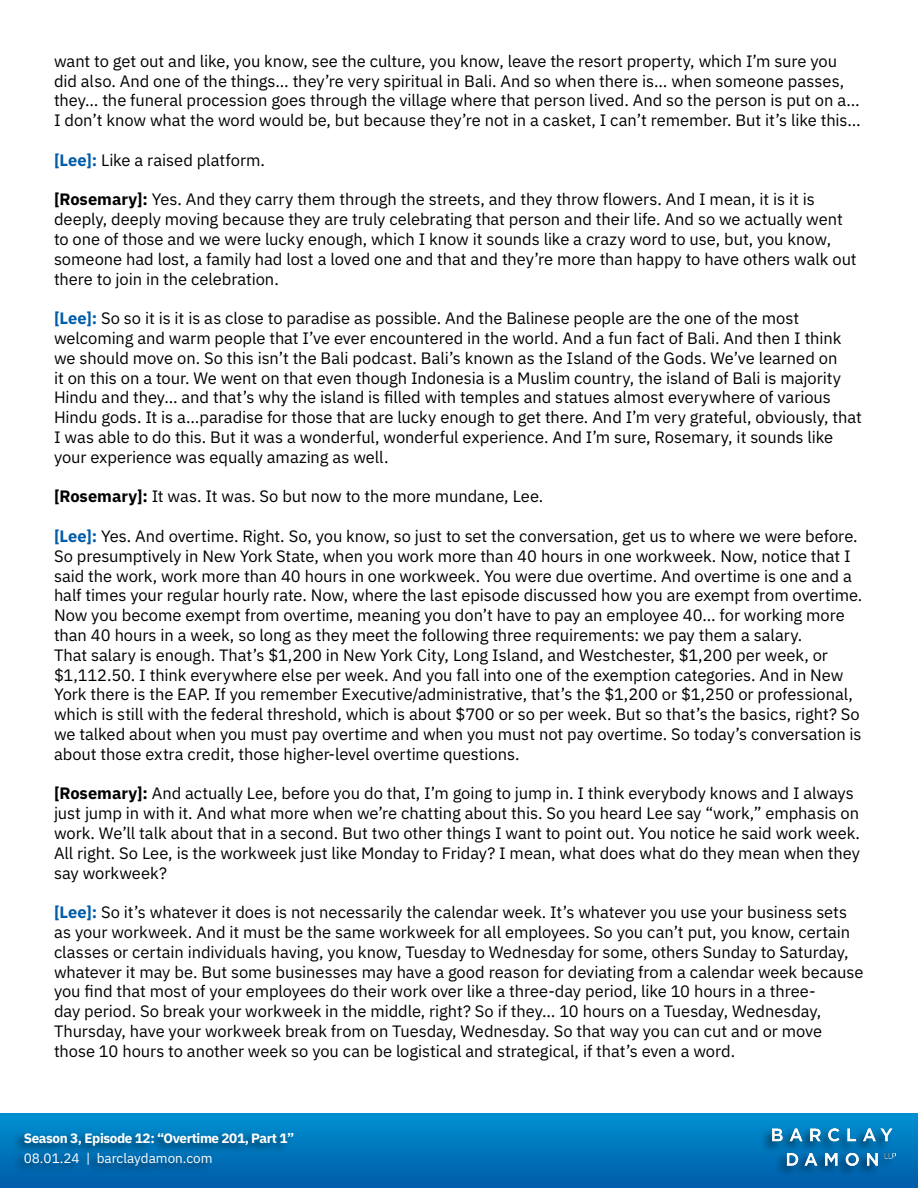
<style>
.page{position:relative;width:918px;height:1188px;background:#fff}
.page>*{position:absolute;margin:0;border:0;box-sizing:border-box;transform-origin:0 0}
.t1{font:16.5px/19.8px "IBM Plex Sans";letter-spacing:-.005em;color:#000}
.t2{font:700 13.5px "IBM Plex Sans";letter-spacing:-.03em;color:#fff}
.t3{font:13.5px "IBM Plex Sans";color:#fff}
.s1{font-weight:700;color:#005daa}
.s2{font-weight:700}
</style>
<div class="page">
<div style="left:0;top:1114px;width:918px;height:74px;background:linear-gradient(to bottom,#0091d1,#005ca9)"></div>
<div style="left:12px;top:1130px;width:284px;height:47px;background:#000;opacity:.55"></div>
<div style="left:760px;top:1127px;width:138px;height:51px;background:#000;opacity:.55"></div>
<img style="left:772px;top:1129px;width:123px;height:37px">
<p class="t1" style="left:54px;top:50px;width:808px">want to get out and like, you know, see the culture, you know, leave the resort property, which I’m sure you did also. And one of the things… they’re very spiritual in Bali. And so when there is… when someone passes, they… the funeral procession goes through the village where that person lived. And so the person is put on a… I don’t know what the word would be, but because they’re not in a casket, I can’t remember. But it’s like this…</p>
<p class="t1" style="left:54px;top:149px;width:212px"><span class="s1">[Lee]:</span> Like a raised platform.</p>
<p class="t1" style="left:54px;top:188px;width:804px"><span class="s2">[Rosemary]:</span> Yes. And they carry them through the streets, and they throw flowers. And I mean, it is it is deeply, deeply moving because they are truly celebrating that person and their life. And so we actually went to one of those and we were lucky enough, which I know it sounds like a crazy word to use, but, you know, someone had lost, a family had lost a loved one and that and they’re more than happy to have others walk out there to join in the celebration.</p>
<p class="t1" style="left:54px;top:307px;width:809px"><span class="s1">[Lee]:</span> So so it is it is as close to paradise as possible. And the Balinese people are the one of the most welcoming and warm people that I’ve ever encountered in the world. And a fun fact of Bali. And then I think we should move on. So this isn’t the Bali podcast. Bali’s known as the Island of the Gods. We’ve learned on<br>it on this on a tour. We went on that even though Indonesia is a Muslim country, the island of Bali is majority Hindu and they… and that’s why the island is filled with temples and statues almost everywhere of various Hindu gods. It is a…paradise for those that are lucky enough to get there. And I’m very grateful, obviously, that I was able to do this. But it was a wonderful, wonderful experience. And I’m sure, Rosemary, it sounds like your experience was equally amazing as well.</p>
<p class="t1" style="left:54px;top:485px;width:491px"><span class="s2">[Rosemary]:</span> It was. It was. So but now to the more mundane, Lee.</p>
<p class="t1" style="left:54px;top:525px;width:810px"><span class="s1">[Lee]:</span> Yes. And overtime. Right. So, you know, so just to set the conversation, get us to where we were before.<br>So presumptively in New York State, when you work more than 40 hours in one workweek. Now, notice that I said the work, work more than 40 hours in one workweek. You were due overtime. And overtime is one and a half times your regular hourly rate. Now, where the last episode discussed how you are exempt from overtime.<br>Now you become exempt from overtime, meaning you don’t have to pay an employee 40… for working more than 40 hours in a week, so long as they meet the following three requirements: we pay them a salary.<br>That salary is enough. That’s $1,200 in New York City, Long Island, and Westchester, $1,200 per week, or $1,112.50. I think everywhere else per week. And you fall into one of the exemption categories. And in New York there is the EAP. If you remember Executive/administrative, that’s the $1,200 or $1,250 or professional, which is still with the federal threshold, which is about $700 or so per week. But so that’s the basics, right? So we talked about when you must pay overtime and when you must not pay overtime. So today’s conversation is about those extra credit, those higher-level overtime questions.</p>
<p class="t1" style="left:54px;top:782px;width:808px"><span class="s2">[Rosemary]:</span> And actually Lee, before you do that, I’m going to jump in. I think everybody knows and I always just jump in with it. And what more when we’re chatting about this. So you heard Lee say “work,” emphasis on work. We’ll talk about that in a second. But two other things I want to point out. You notice he said work week.<br>All right. So Lee, is the workweek just like Monday to Friday? I mean, what does what do they mean when they say workweek?</p>
<p class="t1" style="left:54px;top:901px;width:811px"><span class="s1">[Lee]:</span> So it’s whatever it does is not necessarily the calendar week. It’s whatever you use your business sets as your workweek. And it must be the same workweek for all employees. So you can’t put, you know, certain classes or certain individuals having, you know, Tuesday to Wednesday for some, others Sunday to Saturday, whatever it may be. But some businesses may have a good reason for deviating from a calendar week because you find that most of your employees do their work over like a three-day period, like 10 hours in a three-<br>day period. So break your workweek in the middle, right? So if they… 10 hours on a Tuesday, Wednesday, Thursday, have your workweek break from on Tuesday, Wednesday. So that way you can cut and or move those 10 hours to another week so you can be logistical and strategical, if that’s even a word.</p>
<p class="t2" style="left:24px;top:1127px;width:272px">Season 3, Episode 12: “Overtime 201, Part 1”</p>
<p class="t3" style="left:24px;top:1147px;width:190px">08.01.24 | barclaydamon.com</p>
</div>
